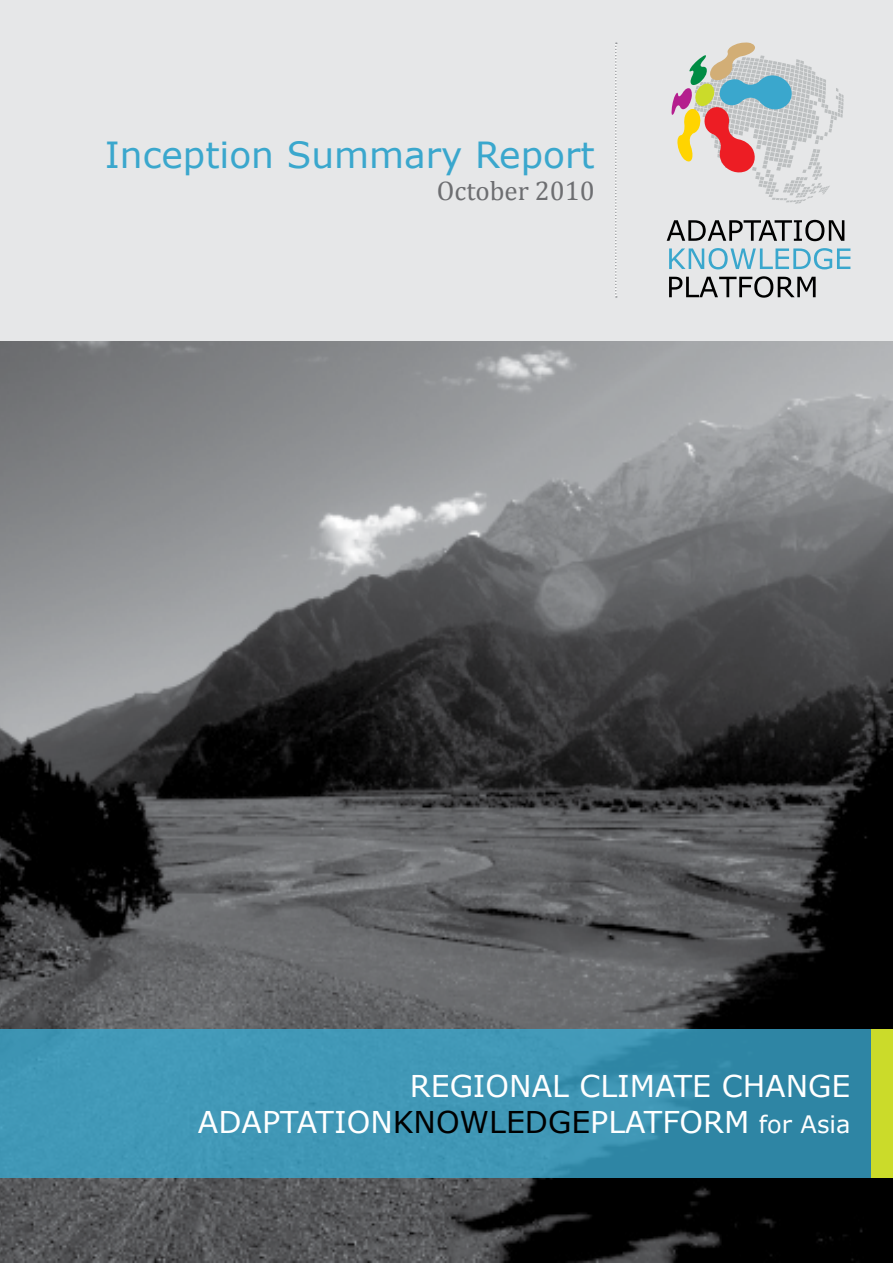
<style>
.page{position:relative;width:893px;height:1263px;background:#fff}
.page>*{position:absolute;margin:0;border:0;box-sizing:border-box;transform-origin:0 0}
.t1{font:36px "Verdana";color:#3aa7cd}
.t2{font:30px/36px "Verdana";color:#fff;text-align:right}
.t3{font:27px "Cambria";color:#6d6e71}
.s1{color:#000}
.s2{font-size:24px}
</style>
<div class="page">
<img style="left:0;top:340px;width:893px;height:922px">
<div style="left:0;top:1029px;width:893px;height:149px;background:linear-gradient(to right,#479ebd,#3087a6)"></div>
<div style="left:872px;top:1029px;width:21px;height:149px;background:#cbdb2a"></div>
<div style="left:0;top:0;width:893px;height:340px;background:#e6e7e8"></div>
<svg style="left:615px;top:43px;width:2px;height:255px"></svg>
<svg style="left:669px;top:276px;width:147px;height:22px"></svg>
<svg style="left:669px;top:248px;width:181px;height:21px"></svg>
<svg style="left:667px;top:220px;width:177px;height:21px"></svg>
<svg style="left:671px;top:42px;width:172px;height:162px"></svg>
<p class="t1" style="left:105px;top:130px;width:491px">Inception Summary Report</p>
<p class="t3" style="left:437px;top:175px;width:159px">October 2010</p>
<p class="t2" style="left:198px;top:1068px;width:654px">REGIONAL CLIMATE CHANGE<br>ADAPTATION<span class="s1">KNOWLEDGE</span>PLATFORM <span class="s2">for Asia</span></p>
</div>
